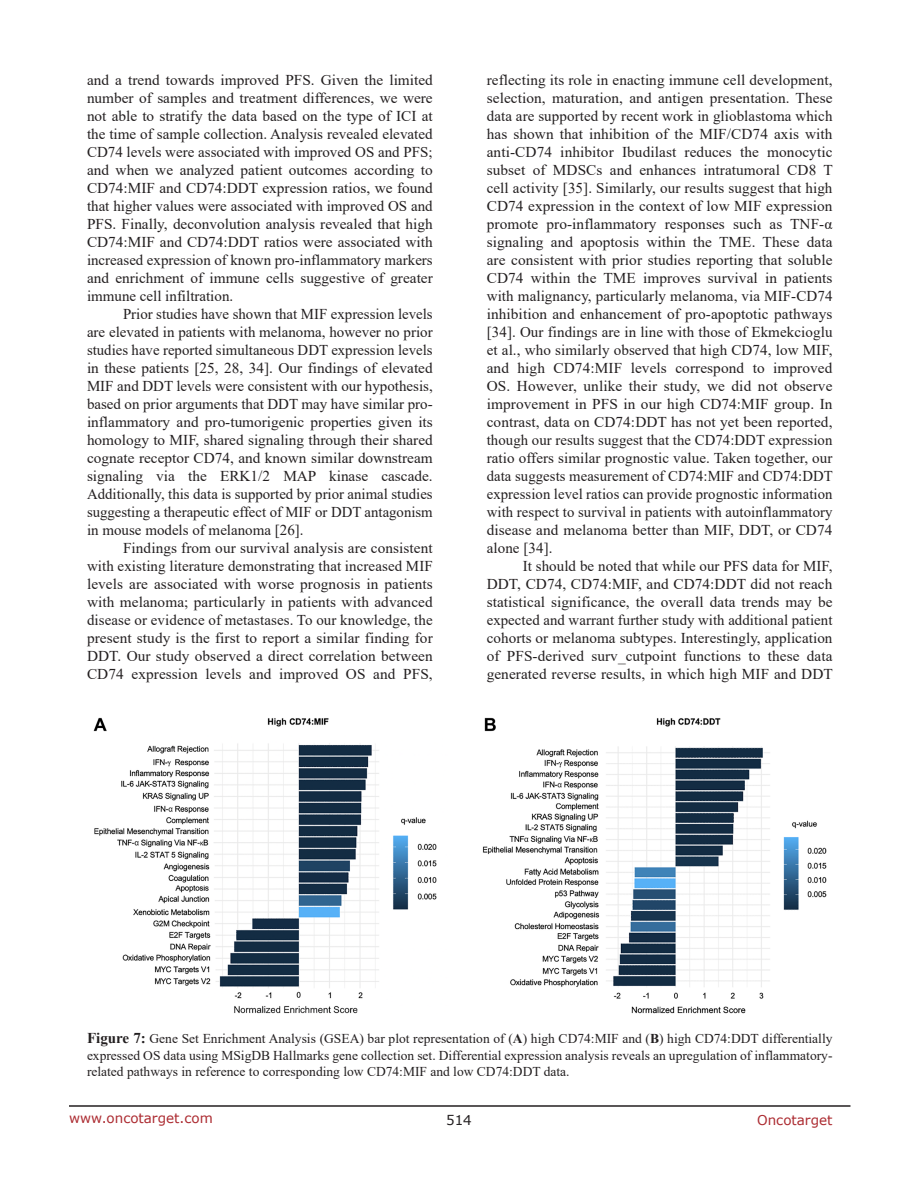
<style>
.page{position:relative;width:918px;height:1188px;background:#fff}
.page>*{position:absolute;margin:0;border:0;box-sizing:border-box;transform-origin:0 0}
.BodyText{font:15px/18px "Times New Roman";letter-spacing:.005em;color:#231f20;text-align:justify}
.FigureText{font:13.5px/16.2px "Times New Roman";color:#231f20;text-align:justify}
.t1{font:13.5px "Verdana";color:#ac2b31}
.t2{font:13.5px "Verdana";color:#231f20}
.s1{font-weight:700;font-size:15px}
.s2{font-weight:700}
</style>
<div class="page">
<hr style="left:69px;top:1105px;width:781px;height:2px;background:#231f20">
<img style="left:93px;top:717px;width:734px;height:297px">
<p class="BodyText" style="left:87px;top:71px;width:347px">and a trend towards improved PFS. Given the limited number of samples and treatment differences, we were not able to stratify the data based on the type of ICI at the time of sample collection. Analysis revealed elevated CD74 levels were associated with improved OS and PFS; and when we analyzed patient outcomes according to CD74:MIF and CD74:DDT expression ratios, we found that higher values were associated with improved OS and PFS. Finally, deconvolution analysis revealed that high CD74:MIF and CD74:DDT ratios were associated with increased expression of known pro-inflammatory markers and enrichment of immune cells suggestive of greater immune cell infiltration.</p>
<p class="BodyText" style="left:87px;top:305px;width:347px;text-indent:36px">Prior studies have shown that MIF expression levels are elevated in patients with melanoma, however no prior studies have reported simultaneous DDT expression levels in these patients [25, 28, 34]. Our findings of elevated MIF and DDT levels were consistent with our hypothesis, based on prior arguments that DDT may have similar pro&shy;inflammatory and pro-tumorigenic properties given its homology to MIF, shared signaling through their shared cognate receptor CD74, and known similar downstream signaling via the ERK1/2 MAP kinase cascade.<br>Additionally, this data is supported by prior animal studies suggesting a therapeutic effect of MIF or DDT antagonism in mouse models of melanoma [26].</p>
<p class="BodyText" style="left:87px;top:539px;width:347px;text-indent:36px">Findings from our survival analysis are consistent with existing literature demonstrating that increased MIF levels are associated with worse prognosis in patients with melanoma; particularly in patients with advanced disease or evidence of metastases. To our knowledge, the present study is the first to report a similar finding for DDT. Our study observed a direct correlation between CD74 expression levels and improved OS and PFS,</p>
<p class="BodyText" style="left:487px;top:71px;width:348px">reflecting its role in enacting immune cell development, selection, maturation, and antigen presentation. These data are supported by recent work in glioblastoma which has shown that inhibition of the MIF/CD74 axis with anti-CD74 inhibitor Ibudilast reduces the monocytic subset of MDSCs and enhances intratumoral CD8 T cell activity [35]. Similarly, our results suggest that high CD74 expression in the context of low MIF expression promote pro-inflammatory responses such as TNF-α signaling and apoptosis within the TME. These data are consistent with prior studies reporting that soluble CD74 within the TME improves survival in patients with malignancy, particularly melanoma, via MIF-CD74 inhibition and enhancement of pro-apoptotic pathways [34]. Our findings are in line with those of Ekmekcioglu et al., who similarly observed that high CD74, low MIF, and high CD74:MIF levels correspond to improved OS. However, unlike their study, we did not observe improvement in PFS in our high CD74:MIF group. In contrast, data on CD74:DDT has not yet been reported, though our results suggest that the CD74:DDT expression ratio offers similar prognostic value. Taken together, our data suggests measurement of CD74:MIF and CD74:DDT expression level ratios can provide prognostic information with respect to survival in patients with autoinflammatory disease and melanoma better than MIF, DDT, or CD74 alone [34].</p>
<p class="BodyText" style="left:487px;top:557px;width:348px;text-indent:36px">It should be noted that while our PFS data for MIF, DDT, CD74, CD74:MIF, and CD74:DDT did not reach statistical significance, the overall data trends may be expected and warrant further study with additional patient cohorts or melanoma subtypes. Interestingly, application of PFS-derived surv_cutpoint functions to these data generated reverse results, in which high MIF and DDT</p>
<p class="FigureText" style="left:87px;top:1030px;width:747px"><span class="s1">Figure 7:</span> Gene Set Enrichment Analysis (GSEA) bar plot representation of (<span class="s2">A</span>) high CD74:MIF and (<span class="s2">B</span>) high CD74:DDT differentially expressed OS data using MSigDB Hallmarks gene collection set. Differential expression analysis reveals an upregulation of inflammatory&shy;related pathways in reference to corresponding low CD74:MIF and low CD74:DDT data.</p>
<p class="t1" style="left:69px;top:1109px;width:145px">www.oncotarget.com</p>
<p class="t2" style="left:446px;top:1111px;width:27px">514</p>
<p class="t1" style="left:757px;top:1111px;width:77px">Oncotarget</p>
</div>
